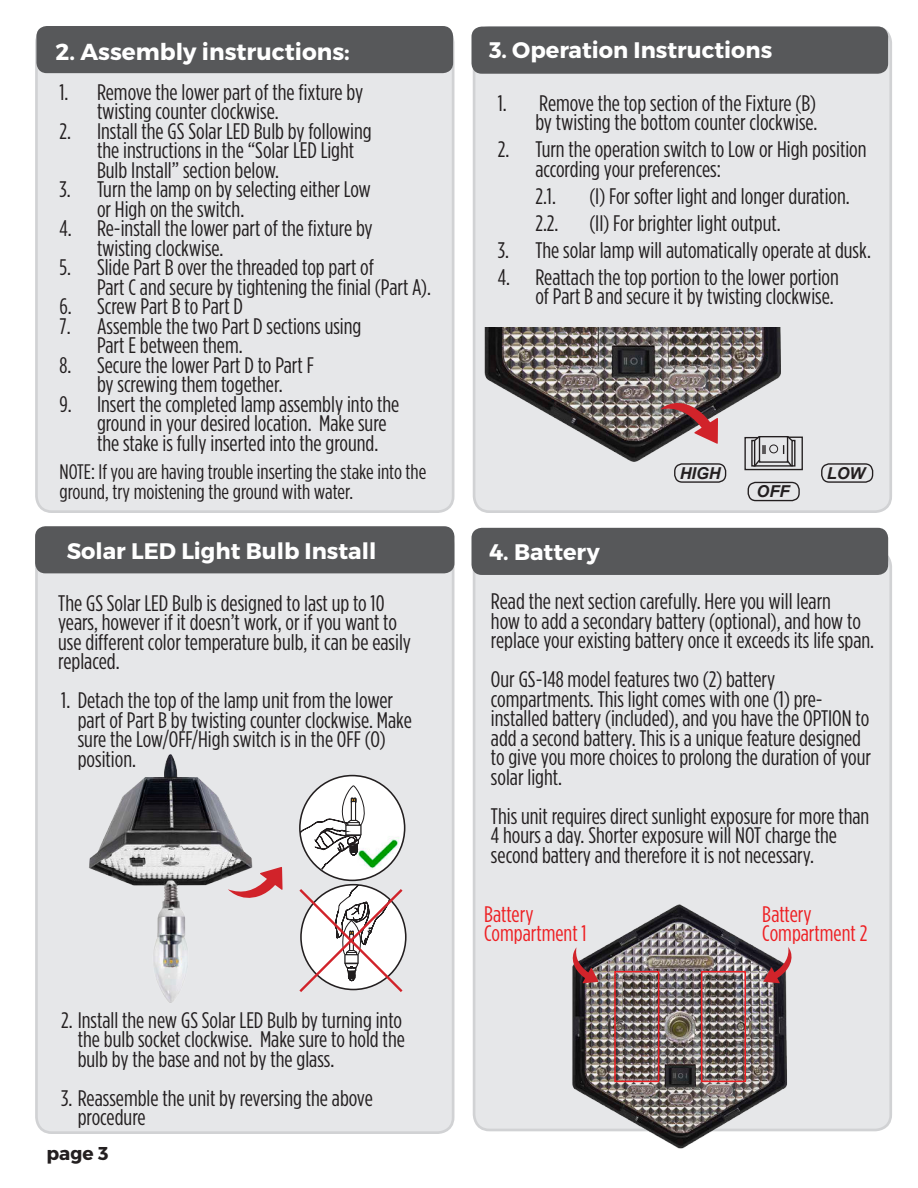
<style>
.page{position:relative;width:918px;height:1188px;background:#fff}
.page>*{position:absolute;margin:0;border:0;box-sizing:border-box;transform-origin:0 0}
.t1{font:700 23.1px "Montserrat";color:#fff}
.t2{font:22.5px/19.5px "Gotham Condensed";color:#231f20;scale:1.04 1}
.t3{font:700 22.5px "Montserrat";color:#fff}
.t4{font:22.5px/19.5px "Gotham Condensed";color:#ee1f23;scale:1.04 1}
.t5{font:21px/19.5px "Gotham Condensed";color:#231f20;scale:1.04 1}
.t6{font:700 18.6px "Montserrat";color:#231f20}
.t7{font:italic 700 16.35px "Arial";color:#231f20}
</style>
<div class="page">
<div style="left:36px;top:27px;width:417px;height:485px;background:#e6e7e9;border-radius:15px"></div>
<div style="left:35px;top:26px;width:419px;height:487px;border:3px solid #d1d2d4;border-radius:15px"></div>
<div style="left:474px;top:27px;width:417px;height:485px;background:#e6e7e9;border-radius:15px"></div>
<div style="left:473px;top:26px;width:419px;height:487px;border:3px solid #d1d2d4;border-radius:15px"></div>
<div style="left:474px;top:551px;width:417px;height:579px;background:#e6e7e9;border-radius:15px"></div>
<div style="left:473px;top:550px;width:419px;height:581px;border:3px solid #d1d2d4;border-radius:15px"></div>
<div style="left:36px;top:529px;width:417px;height:604px;background:#e6e7e9;border-radius:15px"></div>
<div style="left:35px;top:528px;width:419px;height:606px;border:3px solid #d1d2d4;border-radius:15px"></div>
<div style="left:35px;top:526px;width:419px;height:47px;background:#57585a;border-radius:10px"></div>
<div style="left:472px;top:27px;width:416px;height:47px;background:#57585a;border-radius:10px"></div>
<div style="left:472px;top:528px;width:416px;height:47px;background:#57585a;border-radius:10px"></div>
<img style="left:89px;top:754px;width:164px;height:249px">
<img style="left:475px;top:328px;width:306px;height:143px">
<svg style="left:744px;top:435px;width:59px;height:36px"></svg>
<div style="left:674px;top:463px;width:52px;height:20px;border:1px solid #231f20;border-radius:8px"></div>
<div style="left:821px;top:463px;width:52px;height:20px;border:1px solid #231f20;border-radius:8px"></div>
<div style="left:748px;top:482px;width:52px;height:19px;border:1px solid #231f20;border-radius:8px"></div>
<img style="left:552px;top:904px;width:249px;height:245px">
<div style="left:614px;top:971px;width:45px;height:111px;border:2px solid #ee1f23"></div>
<div style="left:701px;top:971px;width:45px;height:111px;border:2px solid #ee1f23"></div>
<svg style="left:299px;top:885px;width:107px;height:107px"></svg>
<div style="left:300px;top:776px;width:105px;height:104px;background:#fff;border-radius:50%"></div>
<img style="left:370px;top:837px;width:31px;height:33px">
<svg style="left:300px;top:785px;width:70px;height:94px"></svg>
<svg style="left:572px;top:947px;width:27px;height:36px"></svg>
<svg style="left:763px;top:947px;width:29px;height:36px"></svg>
<svg style="left:660px;top:402px;width:58px;height:42px"></svg>
<svg style="left:228px;top:867px;width:55px;height:32px"></svg>
<div style="left:36px;top:26px;width:417px;height:47px;background:#57585a;border-radius:10px"></div>
<p class="t1" style="left:56px;top:42px;width:296px">2. Assembly instructions:</p>
<p class="t2" style="left:97px;top:83px;width:258px;text-indent:-38px">1. Remove the lower part of the fixture by twisting counter clockwise.</p>
<p class="t2" style="left:97px;top:122px;width:266px;text-indent:-38px">2. Install the GS Solar LED Bulb by following the instructions in the “Solar LED Light<br>Bulb Install” section below.</p>
<p class="t2" style="left:97px;top:180px;width:265px;text-indent:-38px">3. Turn the lamp on by selecting either Low or High on the switch.</p>
<p class="t2" style="left:97px;top:219px;width:267px;text-indent:-38px">4. Re-install the lower part of the fixture by twisting clockwise.</p>
<p class="t2" style="left:97px;top:258px;width:323px;text-indent:-38px">5. Slide Part B over the threaded top part of<br>Part C and secure by tightening the finial (Part A).</p>
<p class="t2" style="left:60px;top:297px;width:178px">6. Screw Part B to Part D</p>
<p class="t2" style="left:97px;top:317px;width:256px;text-indent:-38px">7. Assemble the two Part D sections using<br>Part E between them.</p>
<p class="t2" style="left:60px;top:356px;width:246px;text-align:center">8. Secure the lower Part D to Part F by screwing them together.</p>
<p class="t2" style="left:97px;top:395px;width:292px;text-indent:-38px">9. Insert the completed lamp assembly into the ground in your desired location. Make sure the stake is fully inserted into the ground.</p>
<p class="t5" style="left:60px;top:463px;width:354px">NOTE: If you are having trouble inserting the stake into the ground, try moistening the ground with water.</p>
<p class="t3" style="left:67px;top:541px;width:311px">Solar LED Light Bulb Install</p>
<p class="t2" style="left:58px;top:594px;width:341px">The GS Solar LED Bulb is designed to last up to 10 years, however if it doesn’t work, or if you want to use different color temperature bulb, it can be easily replaced.</p>
<p class="t2" style="left:78px;top:692px;width:323px;text-indent:-17px">1. Detach the top of the lamp unit from the lower part of Part B by twisting counter clockwise. Make sure the Low/OFF/High switch is in the OFF (O) position.</p>
<p class="t2" style="left:78px;top:1011px;width:316px;text-indent:-17px">2. Install the new GS Solar LED Bulb by turning into the bulb socket clockwise. Make sure to hold the bulb by the base and not by the glass.</p>
<p class="t2" style="left:78px;top:1089px;width:285px;text-indent:-17px">3. Reassemble the unit by reversing the above procedure</p>
<p class="t6" style="left:47px;top:1145px;width:63px">page 3</p>
<p class="t3" style="left:489px;top:41px;width:285px">3. Operation Instructions</p>
<p class="t2" style="left:498px;top:94px;width:309px;text-align:right">1. Remove the top section of the Fixture (B) by twisting the bottom counter clockwise.</p>
<p class="t2" style="left:535px;top:141px;width:320px;text-indent:-38px">2. Turn the operation switch to Low or High position according your preferences:</p>
<p class="t2" style="left:535px;top:187px;width:21px">2.1.</p>
<p class="t2" style="left:589px;top:187px;width:252px">(I) For softer light and longer duration.</p>
<p class="t2" style="left:535px;top:214px;width:24px">2.2.</p>
<p class="t2" style="left:589px;top:214px;width:186px">(II) For brighter light output.</p>
<p class="t2" style="left:498px;top:241px;width:360px">3. The solar lamp will automatically operate at dusk.</p>
<p class="t2" style="left:498px;top:268px;width:329px;text-align:right">4. Reattach the top portion to the lower portion of Part B and secure it by twisting clockwise.</p>
<p class="t3" style="left:489px;top:542px;width:112px">4. Battery</p>
<p class="t7" style="left:680px;top:463px;width:43px">HIGH</p>
<p class="t7" style="left:827px;top:463px;width:40px">LOW</p>
<p class="t7" style="left:757px;top:482px;width:34px">OFF</p>
<p class="t2" style="left:491px;top:593px;width:370px">Read the next section carefully. Here you will learn<br>how to add a secondary battery (optional), and how to replace your existing battery once it exceeds its life span.</p>
<p class="t2" style="left:491px;top:671px;width:367px">Our GS-148 model features two (2) battery compartments. This light comes with one (1) pre&shy;installed battery (included), and you have the OPTION to add a second battery. This is a unique feature designed to give you more choices to prolong the duration of your solar light.</p>
<p class="t2" style="left:491px;top:807px;width:365px">This unit requires direct sunlight exposure for more than<br>4 hours a day. Shorter exposure will NOT charge the second battery and therefore it is not necessary.</p>
<p class="t4" style="left:484px;top:905px;width:100px">Battery<br>Compartment 1</p>
<p class="t4" style="left:762px;top:905px;width:103px">Battery<br>Compartment 2</p>
</div>
